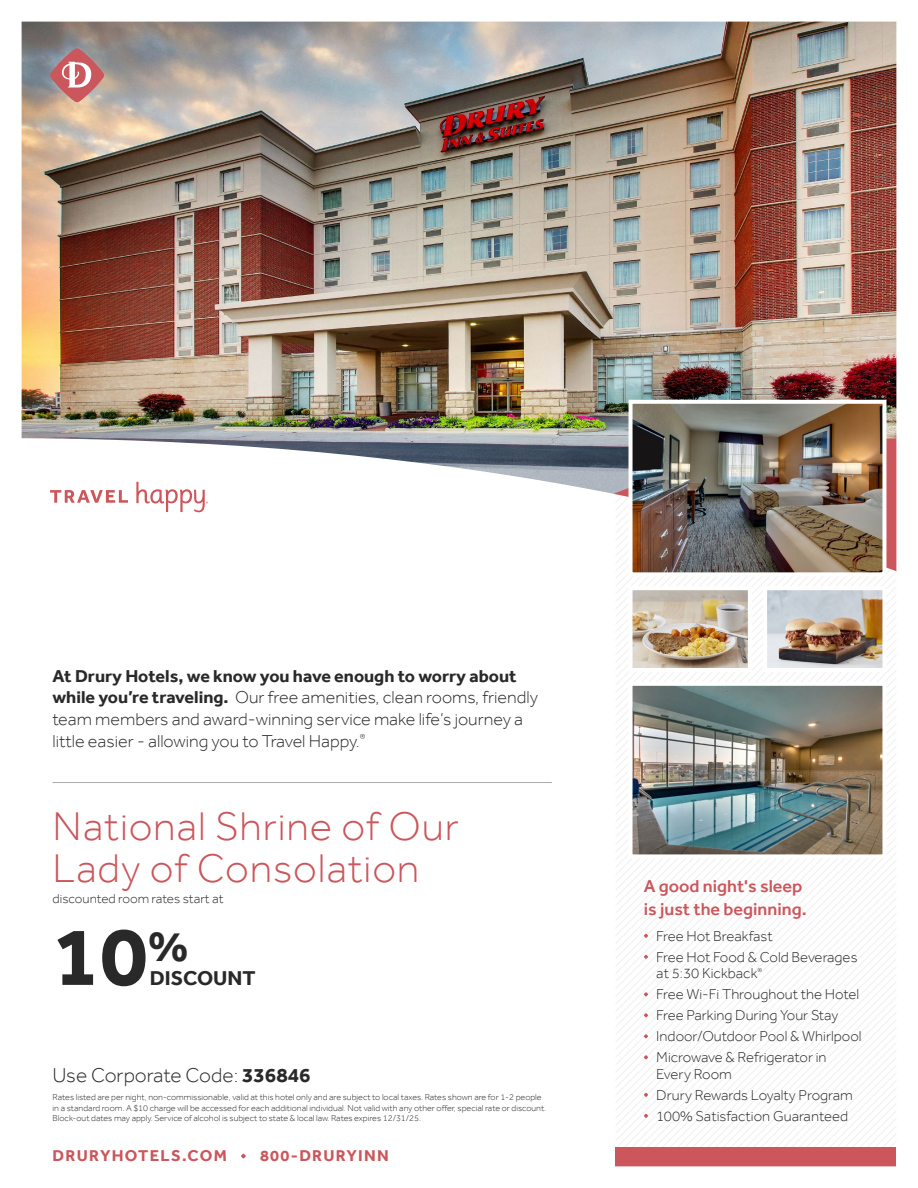
<style>
.page{position:relative;width:918px;height:1188px;background:#fff}
.page>*{position:absolute;margin:0;border:0;box-sizing:border-box;transform-origin:0 0}
.t1{font:700 85.35px "Effra";color:#292929}
.t2{font:300 41.1px/42px "Effra";letter-spacing:.02em;color:#cb565b}
.t3{font:300 20.55px "Effra";color:#292929}
.t4{font:700 20.55px "Effra";color:#292929}
.t5{font:300 17.7px/21.6px "Effra";color:#292929}
.t6{font:500 17.7px/22.5px "Effra";color:#cb565b}
.t7{font:700 16.05px "Effra";letter-spacing:.08em;color:#cb565b}
.t8{font:300 14.7px/21px "Effra";color:#292929}
.t9{font:300 13.2px "Effra";color:#292929}
.t10{font:300 8.85px/10.5px "Effra";color:#292929}
.s1{font-weight:700}
</style>
<div class="page">
<img style="left:21px;top:21px;width:876px;height:1146px">
<h3 class="t5" style="left:52px;top:665px;width:487px"><span class="s1">At Drury Hotels, we know you have enough to worry about while you’re traveling.</span> Our free amenities, clean rooms, friendly team members and award-winning service make life’s journey a little easier - allowing you to Travel Happy.<sup>®</sup></h3>
<h2 class="t2" style="left:53px;top:805px;width:408px">National Shrine of Our<br>Lady of Consolation</h2>
<h3 class="t9" style="left:53px;top:891px;width:172px">discounted room rates start at</h3>
<h1 class="t1" style="left:53px;top:906px;width:138px">10<sup>%</sup></h1>
<h3 class="t4" style="left:150px;top:966px;width:107px">DISCOUNT</h3>
<h3 class="t3" style="left:53px;top:1063px;width:260px">Use Corporate Code: <span class="s1">336846</span></h3>
<p class="t10" style="left:53px;top:1092px;width:495px">Rates listed are per night, non-commissionable, valid at this hotel only and are subject to local taxes. Rates shown are for 1-2 people in a standard room. A $10 charge will be accessed for each additional individual. Not valid with any other offer, special rate or discount.<br>Block-out dates may apply. Service of alcohol is subject to state &amp; local law. Rates expires 12/31/25.</p>
<h3 class="t7" style="left:53px;top:1146px;width:176px">DRURYHOTELS.COM</h3>
<h3 class="t7" style="left:260px;top:1146px;width:130px">800-DRURYINN</h3>
<h3 class="t6" style="left:644px;top:875px;width:164px">A good night's sleep is just the beginning.</h3>
<h3 class="t8" style="left:656px;top:925px;width:203px">Free Hot Breakfast<br>Free Hot Food &amp; Cold Beverages</h3>
<h3 class="t8" style="left:656px;top:963px;width:207px">at 5:30 Kickback<sup>®<br></sup>Free Wi-Fi Throughout the Hotel<br>Free Parking During Your Stay<br>Indoor/Outdoor Pool &amp; Whirlpool<br>Microwave &amp; Refrigerator in</h3>
<h3 class="t8" style="left:656px;top:1063px;width:198px">Every Room<br>Drury Rewards Loyalty Program<br>100% Satisfaction Guaranteed</h3>
</div>
